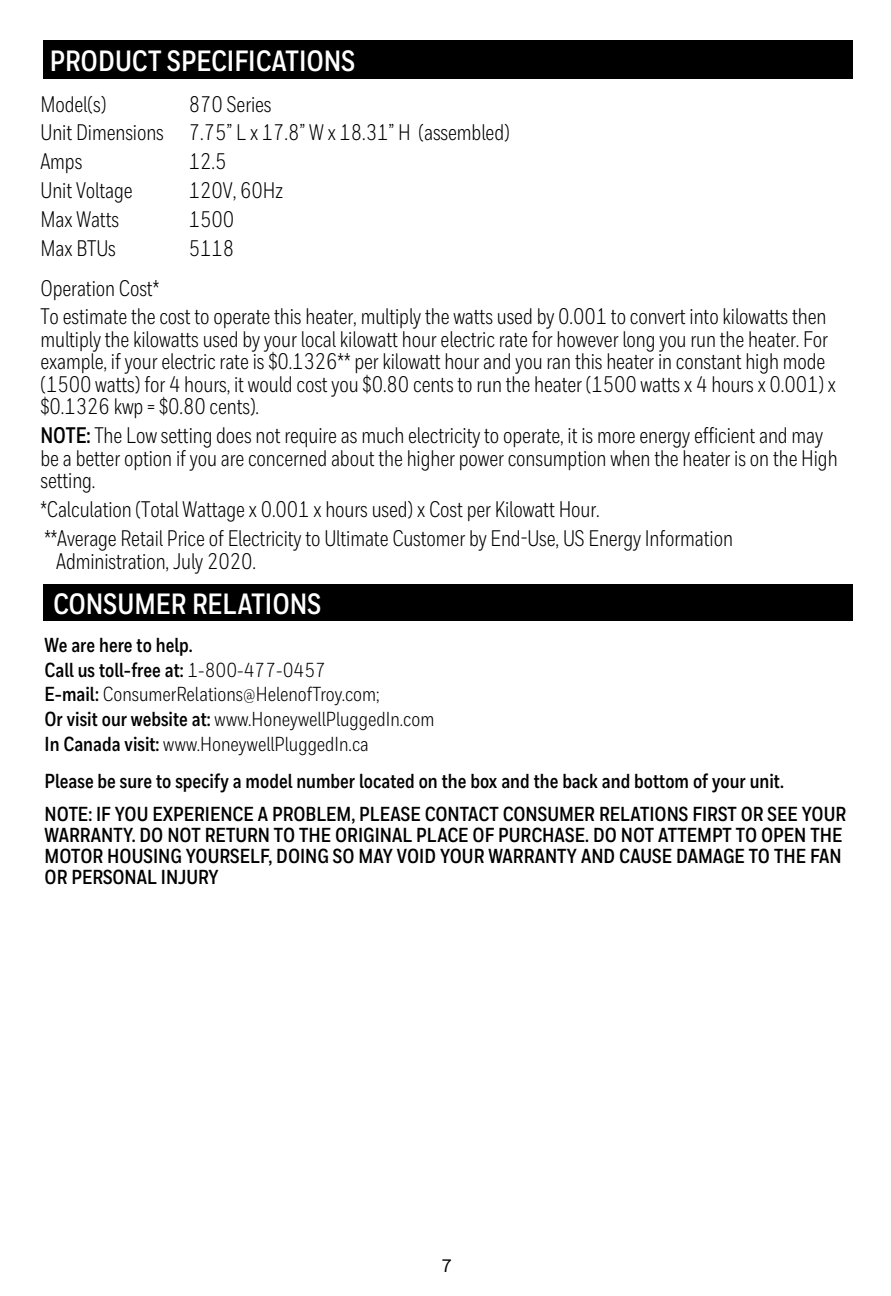
<style>
.page{position:relative;width:891px;height:1296px;background:#fff}
.page>*{position:absolute;margin:0;border:0;box-sizing:border-box;transform-origin:0 0}
.t1{font:700 29.25px "Honeywell Cond";color:#fff}
.t2{font:22.5px/22.5px "Honeywell Cond";letter-spacing:-.005em;color:#000;scale:.95 1}
.t3{font:700 20.25px/20.9px "Honeywell Cond";color:#000}
.t4{font:20.25px/24.8px "Honeywell Cond";color:#000}
.t5{font:500 18px "Honeywell Sans";color:#000}
.s1{font-weight:700}
</style>
<div class="page">
<div style="left:43px;top:584px;width:810px;height:37px;background:#000"></div>
<div style="left:43px;top:40px;width:810px;height:39px;background:#000"></div>
<h1 class="t1" style="left:50px;top:43px;width:307px">PRODUCT SPECIFICATIONS</h1>
<p class="t2" style="left:40px;top:93px;width:71px">Model(s)</p>
<p class="t2" style="left:40px;top:89px;width:495px;line-height:29px;text-indent:148px">870 Series<br>Unit Dimensions 7.75” L x 17.8” W x 18.31” H (assembled)<br>Amps</p>
<p class="t2" style="left:189px;top:151px;width:41px">12.5</p>
<p class="t2" style="left:40px;top:180px;width:98px">Unit Voltage</p>
<p class="t2" style="left:189px;top:180px;width:101px">120V, 60Hz</p>
<p class="t2" style="left:40px;top:208px;width:84px">Max Watts</p>
<p class="t2" style="left:189px;top:208px;width:49px">1500</p>
<p class="t2" style="left:40px;top:237px;width:81px">Max BTUs</p>
<p class="t2" style="left:189px;top:237px;width:49px">5118</p>
<p class="t2" style="left:40px;top:273px;width:829px;line-height:29px">Operation Cost*<br>To estimate the cost to operate this heater, multiply the watts used by 0.001 to convert into kilowatts then</p>
<p class="t2" style="left:40px;top:328px;width:839px">multiply the kilowatts used by your local kilowatt hour electric rate for however long you run the heater. For example, if your electric rate is $0.1326** per kilowatt hour and you ran this heater in constant high mode (1500 watts) for 4 hours, it would cost you $0.80 cents to run the heater (1500 watts x 4 hours x 0.001) x $0.1326 kwp = $0.80 cents).</p>
<p class="t2" style="left:40px;top:425px;width:841px"><span class="s1">NOTE:</span> The Low setting does not require as much electricity to operate, it is more energy efficient and may be a better option if you are concerned about the higher power consumption when the heater is on the High setting.</p>
<p class="t2" style="left:40px;top:495px;width:730px;line-height:29px">*Calculation (Total Wattage x 0.001 x hours used) x Cost per Kilowatt Hour.<br>**Average Retail Price of Electricity to Ultimate Customer by End-Use, US Energy Information</p>
<p class="t2" style="left:56px;top:550px;width:212px">Administration, July 2020.</p>
<h1 class="t1" style="left:53px;top:586px;width:270px">CONSUMER RELATIONS</h1>
<p class="t4" style="left:45px;top:633px;width:391px"><span class="s1">We are here to help.<br>Call us toll-free at:</span> 1-800-477-0457<br><span class="s1">E-mail:</span> ConsumerRelations@HelenofTroy.com;<br><span class="s1">Or visit our website at:</span> www.HoneywellPluggedIn.com <span class="s1">In Canada visit:</span> www.HoneywellPluggedIn.ca</p>
<p class="t3" style="left:45px;top:765px;width:803px;line-height:33.5px">Please be sure to specify a model number located on the box and the back and bottom of your unit.<br>NOTE: IF YOU EXPERIENCE A PROBLEM, PLEASE CONTACT CONSUMER RELATIONS FIRST OR SEE YOUR</p>
<p class="t3" style="left:45px;top:825px;width:799px;text-align:justify">WARRANTY. DO NOT RETURN TO THE ORIGINAL PLACE OF PURCHASE. DO NOT ATTEMPT TO OPEN THE MOTOR HOUSING YOURSELF, DOING SO MAY VOID YOUR WARRANTY AND CAUSE DAMAGE TO THE FAN OR PERSONAL INJURY</p>
<p class="t5" style="left:441px;top:1255px;width:13px">7</p>
</div>
